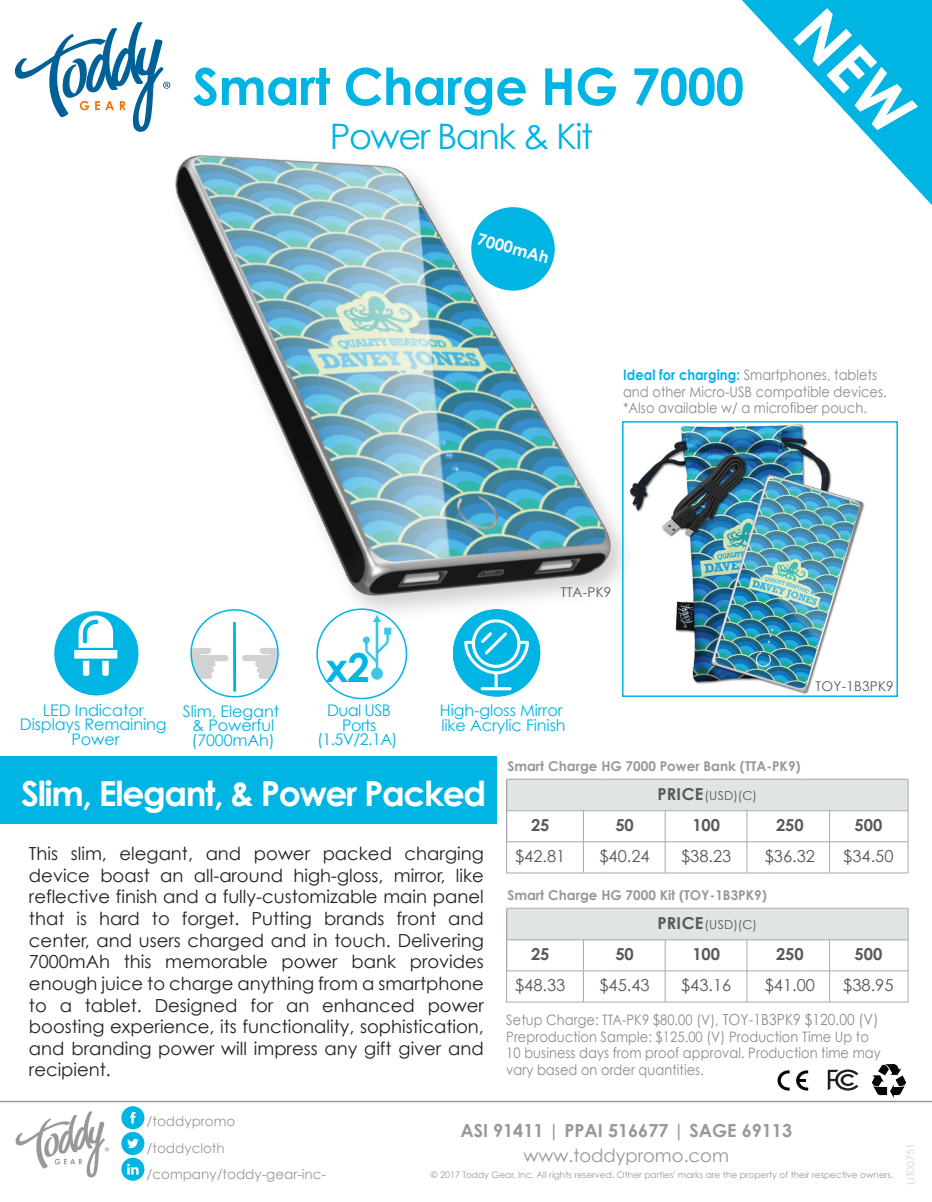
<style>
.page{position:relative;width:932px;height:1202px;background:#fff}
.page>*{position:absolute;margin:0;border:0;box-sizing:border-box;transform-origin:0 0}
.t1{font:700 51px "Century Gothic";letter-spacing:-.01em;color:#00b4e3}
.t2{font:700 39.9px "Century Gothic";color:#00b4e3}
.t3{font:35.1px "Century Gothic";letter-spacing:-.04em;color:#00b4e3}
.t4{font:700 34.5px "Century Gothic";letter-spacing:-.04em;color:#fff}
.t5{font:18px/21.6px "Century Gothic";color:#231f20;text-align:justify}
.t6{font:700 18px "Century Gothic";color:#999898}
.t7{font:18px "Century Gothic";color:#999898}
.t8{font:16.5px "Century Gothic";color:#56595a}
.t9{font:700 16.5px "Century Gothic";color:#56595a}
.t10{font:700 16.2px "Century Gothic";color:#fff}
.t11{font:16.05px/14.5px "Century Gothic";letter-spacing:-.005em;color:#00b4e3;text-align:center}
.t12{font:16.05px/14.5px "Century Gothic";letter-spacing:-.035em;color:#00b4e3;text-align:center}
.t13{font:14.4px/16.5px "Century Gothic";letter-spacing:.005em;color:#878c8f;scale:.9 1}
.t14{font:700 13.5px "Century Gothic";color:#999898}
.t15{font:13.5px "Century Gothic";color:#999898}
.t16{font:13.5px "Century Gothic";letter-spacing:.015em;color:#58595b}
.t17{font:12.45px "Century Gothic";letter-spacing:.03em;color:#56595a}
.t18{font:10.5px "Century Gothic";letter-spacing:.02em;color:#d1d2d4}
.t19{font:9px "Century Gothic";color:#999898}
.s1{font-weight:700;color:#00b4e3}
.s2{font-weight:700;font-size:16.5px}
.s3{font-size:15.3px}
</style>
<div class="page">
<svg style="left:827px;top:1069px;width:31px;height:21px"></svg>
<svg style="left:796px;top:1070px;width:12px;height:20px"></svg>
<svg style="left:777px;top:1070px;width:12px;height:20px"></svg>
<img style="left:872px;top:1064px;width:33px;height:33px">
<img style="left:800px;top:424px;width:65px;height:270px">
<img style="left:14px;top:70px;width:786px;height:718px">
<svg style="left:15px;top:22px;width:155px;height:110px"></svg>
<div style="left:0;top:756px;width:496px;height:68px;background:#00b4e3"></div>
<div style="left:507px;top:779px;width:401px;height:31px;background:#e1e4e5"></div>
<hr style="left:506px;top:811px;width:1px;height:31px;background:#a9a8aa">
<hr style="left:506px;top:842px;width:1px;height:31px;background:#a9a8aa">
<hr style="left:507px;top:779px;width:100px;height:1px;background:#a9a8aa">
<hr style="left:506px;top:779px;width:1px;height:31px;background:#a9a8aa">
<hr style="left:607px;top:779px;width:100px;height:1px;background:#a9a8aa">
<hr style="left:707px;top:779px;width:100px;height:1px;background:#a9a8aa">
<hr style="left:807px;top:779px;width:101px;height:1px;background:#a9a8aa">
<hr style="left:907px;top:779px;width:1px;height:31px;background:#a9a8aa">
<hr style="left:506px;top:810px;width:101px;height:1px;background:#a9a8aa">
<hr style="left:607px;top:810px;width:100px;height:1px;background:#a9a8aa">
<hr style="left:707px;top:810px;width:100px;height:1px;background:#a9a8aa">
<hr style="left:807px;top:810px;width:101px;height:1px;background:#a9a8aa">
<hr style="left:907px;top:811px;width:1px;height:30px;background:#a9a8aa">
<hr style="left:507px;top:841px;width:100px;height:1px;background:#a9a8aa">
<hr style="left:607px;top:841px;width:100px;height:1px;background:#a9a8aa">
<hr style="left:707px;top:841px;width:100px;height:1px;background:#a9a8aa">
<hr style="left:807px;top:841px;width:101px;height:1px;background:#a9a8aa">
<hr style="left:907px;top:842px;width:1px;height:31px;background:#a9a8aa">
<hr style="left:506px;top:872px;width:100px;height:1px;background:#a9a8aa">
<hr style="left:606px;top:872px;width:101px;height:1px;background:#a9a8aa">
<hr style="left:707px;top:872px;width:100px;height:1px;background:#a9a8aa">
<hr style="left:807px;top:872px;width:100px;height:1px;background:#a9a8aa">
<hr style="left:583px;top:810px;width:1px;height:31px;background:#a9a8aa">
<hr style="left:665px;top:810px;width:1px;height:31px;background:#a9a8aa">
<hr style="left:746px;top:810px;width:1px;height:31px;background:#a9a8aa">
<hr style="left:583px;top:841px;width:1px;height:31px;background:#a9a8aa">
<hr style="left:665px;top:841px;width:1px;height:31px;background:#a9a8aa">
<hr style="left:746px;top:841px;width:1px;height:31px;background:#a9a8aa">
<hr style="left:829px;top:810px;width:1px;height:31px;background:#a9a8aa">
<hr style="left:829px;top:841px;width:1px;height:31px;background:#a9a8aa">
<div style="left:507px;top:908px;width:401px;height:31px;background:#e1e4e5"></div>
<hr style="left:506px;top:940px;width:1px;height:31px;background:#a9a8aa">
<hr style="left:506px;top:971px;width:1px;height:31px;background:#a9a8aa">
<hr style="left:507px;top:908px;width:100px;height:1px;background:#a9a8aa">
<hr style="left:506px;top:908px;width:1px;height:31px;background:#a9a8aa">
<hr style="left:607px;top:908px;width:100px;height:1px;background:#a9a8aa">
<hr style="left:707px;top:908px;width:100px;height:1px;background:#a9a8aa">
<hr style="left:807px;top:908px;width:101px;height:1px;background:#a9a8aa">
<hr style="left:907px;top:908px;width:1px;height:31px;background:#a9a8aa">
<hr style="left:506px;top:939px;width:101px;height:1px;background:#a9a8aa">
<hr style="left:607px;top:939px;width:100px;height:1px;background:#a9a8aa">
<hr style="left:707px;top:939px;width:100px;height:1px;background:#a9a8aa">
<hr style="left:807px;top:939px;width:101px;height:1px;background:#a9a8aa">
<hr style="left:907px;top:940px;width:1px;height:30px;background:#a9a8aa">
<hr style="left:507px;top:970px;width:100px;height:1px;background:#a9a8aa">
<hr style="left:607px;top:970px;width:100px;height:1px;background:#a9a8aa">
<hr style="left:707px;top:970px;width:100px;height:1px;background:#a9a8aa">
<hr style="left:807px;top:970px;width:101px;height:1px;background:#a9a8aa">
<hr style="left:907px;top:971px;width:1px;height:31px;background:#a9a8aa">
<hr style="left:506px;top:1001px;width:100px;height:1px;background:#a9a8aa">
<hr style="left:606px;top:1001px;width:101px;height:1px;background:#a9a8aa">
<hr style="left:707px;top:1001px;width:100px;height:1px;background:#a9a8aa">
<hr style="left:807px;top:1001px;width:100px;height:1px;background:#a9a8aa">
<hr style="left:583px;top:939px;width:1px;height:31px;background:#a9a8aa">
<hr style="left:665px;top:939px;width:1px;height:31px;background:#a9a8aa">
<hr style="left:746px;top:939px;width:1px;height:31px;background:#a9a8aa">
<hr style="left:583px;top:970px;width:1px;height:31px;background:#a9a8aa">
<hr style="left:665px;top:970px;width:1px;height:31px;background:#a9a8aa">
<hr style="left:746px;top:970px;width:1px;height:31px;background:#a9a8aa">
<hr style="left:829px;top:939px;width:1px;height:31px;background:#a9a8aa">
<hr style="left:829px;top:970px;width:1px;height:31px;background:#a9a8aa">
<div style="left:622px;top:421px;width:275px;height:276px;border:2px solid #00b4e3"></div>
<svg style="left:15px;top:1111px;width:94px;height:66px"></svg>
<svg style="left:121px;top:1106px;width:23px;height:74px"></svg>
<hr style="left:0;top:1100px;width:932px;height:2px;background:#999898">
<svg style="left:466px;top:203px;width:93px;height:92px"></svg>
<svg style="left:741px;top:0;width:190px;height:205px"></svg>
<h1 class="t1" style="left:192px;top:54px;width:553px">Smart Charge HG 7000</h1>
<h3 class="t3" style="left:330px;top:114px;width:265px">Power Bank &amp; Kit</h3>
<p class="t10" style="left:480px;top:229px;width:75px;rotate:15deg">7000mAh</p>
<p class="t13" style="left:623px;top:367px;width:294px"><span class="s1">Ideal for charging:</span> Smartphones, tablets and other Micro-USB compatible devices. *Also available w/ a microfiber pouch.</p>
<p class="t16" style="left:560px;top:583px;width:52px">TTA-PK9</p>
<h2 class="t2" style="left:326px;top:642px;width:46px">x2</h2>
<p class="t11" style="left:20px;top:702px;width:148px">LED Indicator<br>Displays Remaining<br>Power</p>
<p class="t11" style="left:183px;top:703px;width:98px">Slim, Elegant &amp; Powerful (7000mAh)</p>
<p class="t11" style="left:440px;top:702px;width:127px;text-align:left">High-gloss Mirror like Acrylic Finish</p>
<p class="t12" style="left:317px;top:703px;width:82px">Dual USB<br>Ports (1.5V/2.1A)</p>
<p class="t14" style="left:507px;top:757px;width:295px">Smart Charge HG 7000 Power Bank (TTA-PK9)</p>
<p class="t16" style="left:815px;top:677px;width:80px">TOY-1B3PK9</p>
<h3 class="t4" style="left:21px;top:772px;width:466px">Slim, Elegant, &amp; Power Packed</h3>
<p class="t17" style="left:657px;top:788px;width:101px"><span class="s2">PRICE</span> (USD)(C)</p>
<p class="t9" style="left:531px;top:814px;width:20px">25</p>
<p class="t9" style="left:615px;top:814px;width:20px">50</p>
<p class="t9" style="left:692px;top:814px;width:29px">100</p>
<p class="t9" style="left:776px;top:814px;width:29px">250</p>
<p class="t8" style="left:515px;top:846px;width:52px">$42.81</p>
<p class="t8" style="left:599px;top:846px;width:52px">$40.24</p>
<p class="t8" style="left:681px;top:846px;width:52px">$38.23</p>
<p class="t8" style="left:764px;top:846px;width:52px">$36.32</p>
<p class="t9" style="left:854px;top:814px;width:29px">500</p>
<p class="t8" style="left:843px;top:846px;width:52px">$34.50</p>
<p class="t5" style="left:29px;top:842px;width:456px">This slim, elegant, and power packed charging device boast an all-around high-gloss, mirror, like reflective finish and a fully-customizable main panel that is hard to forget. Putting brands front and center, and users charged and in touch. Delivering 7000mAh this memorable power bank provides enough juice to charge anything from a smartphone to a tablet. Designed for an enhanced power boosting experience, its functionality, sophistication, and branding power will impress any gift giver and recipient.</p>
<p class="t14" style="left:507px;top:887px;width:261px">Smart Charge HG 7000 Kit (TOY-1B3PK9)</p>
<p class="t17" style="left:657px;top:917px;width:101px"><span class="s2">PRICE</span> (USD)(C)</p>
<p class="t9" style="left:531px;top:943px;width:20px">25</p>
<p class="t9" style="left:615px;top:943px;width:20px">50</p>
<p class="t9" style="left:692px;top:943px;width:29px">100</p>
<p class="t9" style="left:776px;top:943px;width:29px">250</p>
<p class="t8" style="left:515px;top:975px;width:52px">$48.33</p>
<p class="t8" style="left:599px;top:975px;width:52px">$45.43</p>
<p class="t8" style="left:681px;top:975px;width:52px">$43.16</p>
<p class="t8" style="left:764px;top:975px;width:52px">$41.00</p>
<p class="t9" style="left:854px;top:943px;width:29px">500</p>
<p class="t8" style="left:843px;top:975px;width:52px">$38.95</p>
<p class="t13" style="left:506px;top:1011px;width:417px">Setup Charge: TTA-PK9 $80.00 (V), <span class="s3">TOY-1B3PK9 $120.00 (V)<br></span>Preproduction Sample: $125.00 (V) Production Time Up to 10 business days from proof approval. Production time may vary based on order quantities.</p>
<p class="t15" style="left:147px;top:1113px;width:90px">/toddypromo</p>
<p class="t15" style="left:147px;top:1139px;width:80px">/toddycloth</p>
<p class="t15" style="left:147px;top:1166px;width:181px">/company/toddy-gear-inc-</p>
<p class="t6" style="left:460px;top:1118px;width:333px">ASI 91411 | PPAI 516677 | SAGE 69113</p>
<p class="t7" style="left:523px;top:1144px;width:207px">www.toddypromo.com</p>
<p class="t19" style="left:431px;top:1169px;width:464px">© 2017 Toddy Gear, Inc. All rights reserved. Other parties' marks are the property of their respective owners.</p>
<p class="t18" style="left:904px;top:1185px;width:44px;rotate:-90deg">LIT00751</p>
</div>
